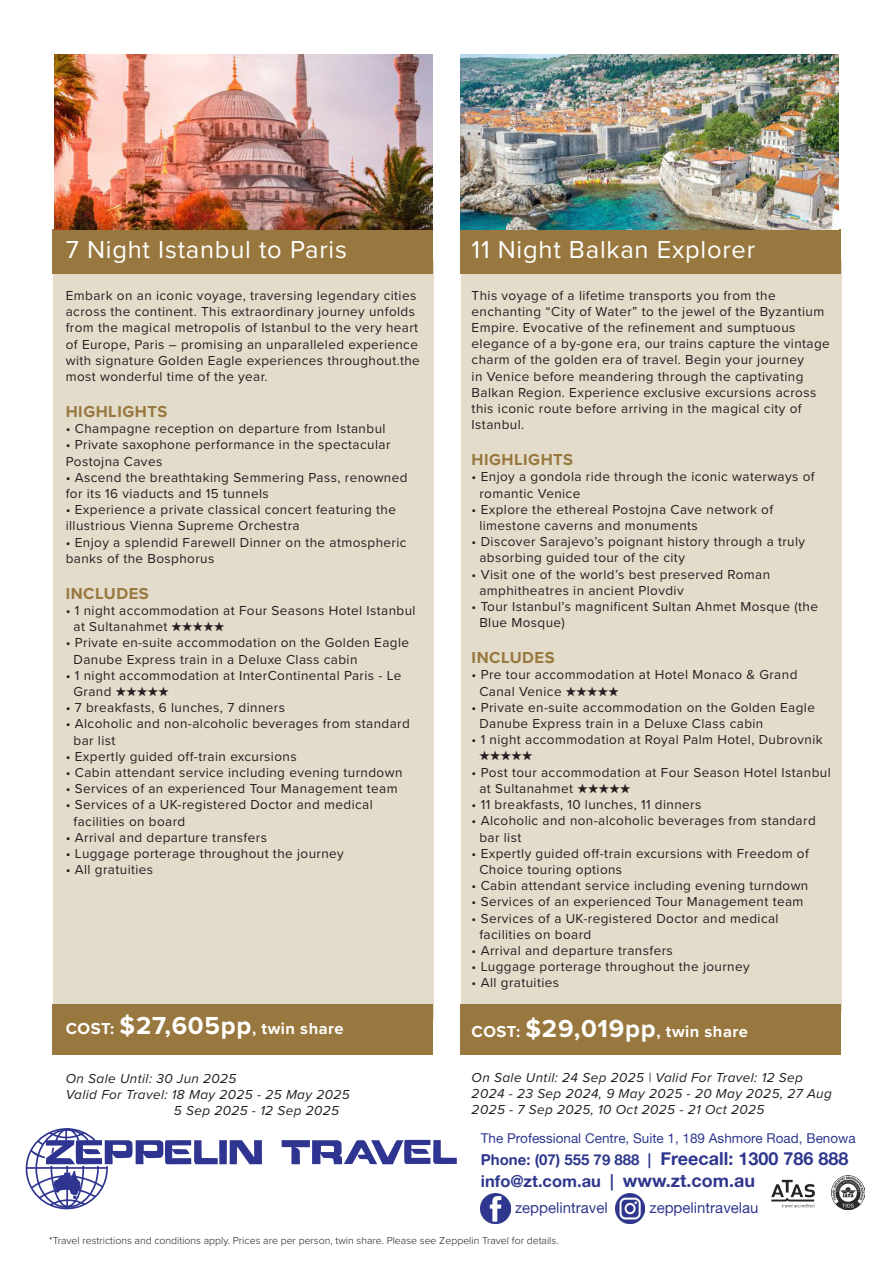
<style>
.page{position:relative;width:893px;height:1263px;background:#fff}
.page>*{position:absolute;margin:0;border:0;box-sizing:border-box;transform-origin:0 0}
.t1{font:25.5px "Proxima Nova";letter-spacing:.03em;color:#fff}
.t2{font:700 16.5px "Proxima Nova";letter-spacing:.03em;color:#fff}
.t3{font:700 16.5px "Proxima Nova";letter-spacing:.03em;color:#98783f}
.t4{font:16.5px "Alte Haas Grotesk Bold";color:#2f378e}
.t5{font:15px "Alte Haas Grotesk Bold";color:#2f378e}
.t6{font:15px "Alte Haas Grotesk";color:#2f378e}
.t7{font:13.5px/16.2px "Proxima Nova";letter-spacing:.03em;color:#231f20}
.t8{font:italic 13.5px/16.2px "Proxima Nova";letter-spacing:.03em;color:#231f20}
.t9{font:13.5px "Alte Haas Grotesk";color:#2f378e}
.t10{font:300 10.5px "Proxima Nova";color:#231f20}
.s1{font-size:25.5px}
.s2{font-size:18px}
</style>
<div class="page">
<div style="left:53px;top:259px;width:380px;height:759px;background:#e4dccb"></div>
<div style="left:461px;top:259px;width:380px;height:753px;background:#e4dccb"></div>
<div style="left:219px;top:1140px;width:8px;height:24px;background:#2e3490"></div>
<svg style="left:230px;top:1140px;width:32px;height:24px"></svg>
<svg style="left:282px;top:1140px;width:175px;height:24px"></svg>
<svg style="left:25px;top:1128px;width:193px;height:82px"></svg>
<img style="left:831px;top:1176px;width:34px;height:33px">
<img style="left:771px;top:1179px;width:44px;height:28px">
<img style="left:481px;top:1194px;width:30px;height:29px">
<img style="left:615px;top:1194px;width:30px;height:29px">
<div style="left:52px;top:230px;width:380px;height:44px;background:#98783f"></div>
<div style="left:460px;top:229px;width:380px;height:45px;background:#98783f"></div>
<img style="left:54px;top:54px;width:379px;height:175px">
<img style="left:460px;top:54px;width:379px;height:175px">
<div style="left:53px;top:1004px;width:380px;height:50px;background:#98783f"></div>
<div style="left:460px;top:1004px;width:380px;height:50px;background:#98783f"></div>
<p class="t1" style="left:66px;top:231px;width:283px">7 Night Istanbul to Paris</p>
<p class="t7" style="left:66px;top:287px;width:356px">Embark on an iconic voyage, traversing legendary cities across the continent. This extraordinary journey unfolds from the magical metropolis of Istanbul to the very heart of Europe, Paris – promising an unparalleled experience with signature Golden Eagle experiences throughout.the most wonderful time of the year.</p>
<p class="t3" style="left:66px;top:399px;width:103px">HIGHLIGHTS</p>
<p class="t7" style="left:66px;top:420px;width:321px">• Champagne reception on departure from Istanbul</p>
<p class="t7" style="left:66px;top:436px;width:326px">• Private saxophone performance in the spectacular<br>Postojna Caves</p>
<p class="t7" style="left:66px;top:469px;width:343px">• Ascend the breathtaking Semmering Pass, renowned for its 16 viaducts and 15 tunnels</p>
<p class="t7" style="left:66px;top:501px;width:332px">• Experience a private classical concert featuring the illustrious Vienna Supreme Orchestra</p>
<p class="t7" style="left:66px;top:533px;width:342px">• Enjoy a splendid Farewell Dinner on the atmospheric banks of the Bosphorus</p>
<p class="t3" style="left:66px;top:581px;width:84px">INCLUDES</p>
<p class="t7" style="left:74px;top:602px;width:344px;text-indent:-8px">• 1 night accommodation at Four Seasons Hotel Istanbul at Sultanahmet ★★★★★</p>
<p class="t7" style="left:74px;top:634px;width:337px;text-indent:-8px">• Private en-suite accommodation on the Golden Eagle<br>Danube Express train in a Deluxe Class cabin</p>
<p class="t7" style="left:74px;top:667px;width:329px;text-indent:-8px">• 1 night accommodation at InterContinental Paris - Le<br>Grand ★★★★★</p>
<p class="t7" style="left:66px;top:699px;width:221px">• 7 breakfasts, 6 lunches, 7 dinners</p>
<p class="t7" style="left:74px;top:715px;width:338px;text-indent:-8px">• Alcoholic and non-alcoholic beverages from standard bar list</p>
<p class="t7" style="left:66px;top:748px;width:232px">• Expertly guided off-train excursions</p>
<p class="t7" style="left:66px;top:764px;width:338px">• Cabin attendant service including evening turndown</p>
<p class="t7" style="left:66px;top:780px;width:333px">• Services of an experienced Tour Management team</p>
<p class="t7" style="left:74px;top:796px;width:301px;text-indent:-8px">• Services of a UK-registered Doctor and medical facilities on board</p>
<p class="t7" style="left:66px;top:829px;width:203px">• Arrival and departure transfers</p>
<p class="t7" style="left:66px;top:845px;width:280px">• Luggage porterage throughout the journey</p>
<p class="t7" style="left:66px;top:861px;width:89px">• All gratuities</p>
<p class="t2" style="left:66px;top:1016px;width:279px">COST: <span class="s1">$27,605pp</span>, twin share</p>
<p class="t8" style="left:66px;top:1070px;width:172px">On Sale Until: 30 Jun 2025</p>
<p class="t8" style="left:66px;top:1086px;width:285px">Valid For Travel: 18 May 2025 - 25 May 2025</p>
<p class="t8" style="left:174px;top:1102px;width:167px">5 Sep 2025 - 12 Sep 2025</p>
<p class="t1" style="left:472px;top:231px;width:285px">11 Night Balkan Explorer</p>
<p class="t7" style="left:472px;top:286px;width:360px">This voyage of a lifetime transports you from the enchanting “City of Water” to the jewel of the Byzantium Empire. Evocative of the refinement and sumptuous elegance of a by-gone era, our trains capture the vintage charm of the golden era of travel. Begin your journey<br>in Venice before meandering through the captivating Balkan Region. Experience exclusive excursions across this iconic route before arriving in the magical city of Istanbul.</p>
<p class="t3" style="left:472px;top:447px;width:103px">HIGHLIGHTS</p>
<p class="t7" style="left:479px;top:468px;width:337px;text-indent:-8px">• Enjoy a gondola ride through the iconic waterways of romantic Venice</p>
<p class="t7" style="left:479px;top:501px;width:295px;text-indent:-8px">• Explore the ethereal Postojna Cave network of limestone caverns and monuments</p>
<p class="t7" style="left:479px;top:533px;width:327px;text-indent:-8px">• Discover Sarajevo’s poignant history through a truly absorbing guided tour of the city</p>
<p class="t7" style="left:479px;top:565px;width:292px;text-indent:-8px">• Visit one of the world’s best preserved Roman amphitheatres in ancient Plovdiv</p>
<p class="t7" style="left:479px;top:598px;width:340px;text-indent:-8px">• Tour Istanbul’s magnificent Sultan Ahmet Mosque (the<br>Blue Mosque)</p>
<p class="t3" style="left:472px;top:645px;width:84px">INCLUDES</p>
<p class="t7" style="left:479px;top:666px;width:319px;text-indent:-8px">• Pre tour accommodation at Hotel Monaco &amp; Grand<br>Canal Venice ★★★★★</p>
<p class="t7" style="left:479px;top:699px;width:337px;text-indent:-8px">• Private en-suite accommodation on the Golden Eagle<br>Danube Express train in a Deluxe Class cabin</p>
<p class="t7" style="left:472px;top:731px;width:353px">• 1 night accommodation at Royal Palm Hotel, Dubrovnik</p>
<p class="t7" style="left:479px;top:747px;width:54px">★★★★★</p>
<p class="t7" style="left:479px;top:763px;width:353px;text-indent:-8px">• Post tour accommodation at Four Season Hotel Istanbul at Sultanahmet ★★★★★</p>
<p class="t7" style="left:472px;top:796px;width:231px">• 11 breakfasts, 10 lunches, 11 dinners</p>
<p class="t7" style="left:479px;top:812px;width:338px;text-indent:-8px">• Alcoholic and non-alcoholic beverages from standard bar list</p>
<p class="t7" style="left:479px;top:844px;width:331px;text-indent:-8px">• Expertly guided off-train excursions with Freedom of<br>Choice touring options</p>
<p class="t7" style="left:472px;top:877px;width:338px">• Cabin attendant service including evening turndown</p>
<p class="t7" style="left:472px;top:893px;width:333px">• Services of an experienced Tour Management team</p>
<p class="t7" style="left:479px;top:909px;width:301px;text-indent:-8px">• Services of a UK-registered Doctor and medical facilities on board</p>
<p class="t7" style="left:472px;top:942px;width:203px">• Arrival and departure transfers</p>
<p class="t7" style="left:472px;top:958px;width:280px">• Luggage porterage throughout the journey</p>
<p class="t7" style="left:472px;top:974px;width:89px">• All gratuities</p>
<p class="t2" style="left:472px;top:1019px;width:278px">COST: <span class="s1">$29,019pp</span>, twin share</p>
<p class="t8" style="left:472px;top:1069px;width:362px">On Sale Until: 24 Sep 2025 | Valid For Travel: 12 Sep<br>2024 - 23 Sep 2024, 9 May 2025 - 20 May 2025, 27 Aug<br>2025 - 7 Sep 2025, 10 Oct 2025 - 21 Oct 2025</p>
<p class="t9" style="left:481px;top:1130px;width:376px">The Professional Centre, Suite 1, 189 Ashmore Road, Benowa</p>
<p class="t5" style="left:481px;top:1150px;width:369px">Phone: (07) 555 79 888 | <span class="s2">Freecall: 1300 786 888</span></p>
<p class="t4" style="left:481px;top:1170px;width:276px">info@zt.com.au | <span class="s2">www.zt.com.au</span></p>
<p class="t6" style="left:515px;top:1199px;width:94px">zeppelintravel</p>
<p class="t6" style="left:649px;top:1199px;width:111px">zeppelintravelau</p>
<p class="t10" style="left:49px;top:1232px;width:511px">*Travel restrictions and conditions apply. Prices are per person, twin share. Please see Zeppelin Travel for details.</p>
</div>
